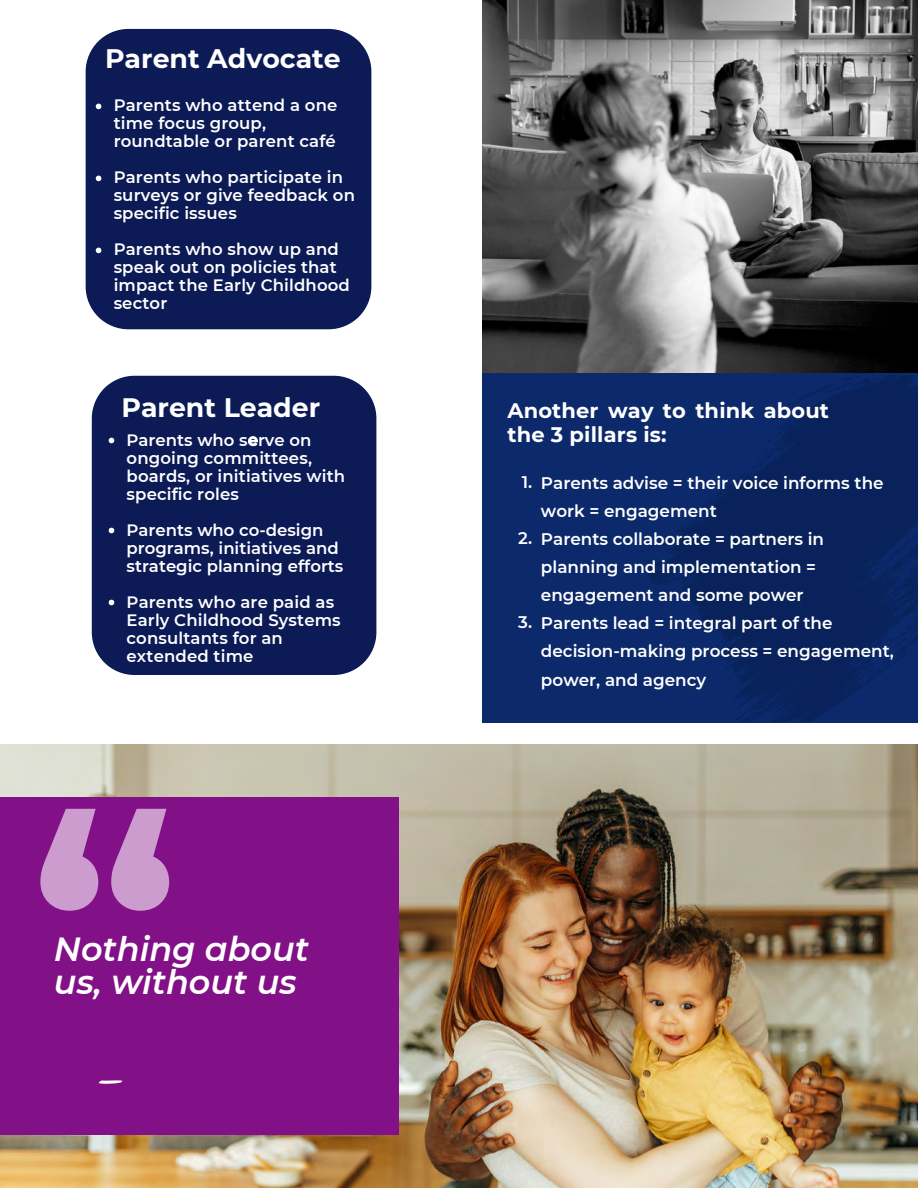
<style>
.page{position:relative;width:918px;height:1188px;background:#fff}
.page>*{position:absolute;margin:0;border:0;box-sizing:border-box;transform-origin:0 0}
.t1{font:700 300px "Montserrat";color:#fff}
.t2{font:italic 600 33.45px/33.5px "Montserrat";color:#fff}
.t3{font:700 26.85px "Montserrat";color:#fff}
.t4{font:700 21px/23.5px "Montserrat";letter-spacing:.01em;color:#fff}
.t5{font:600 16.8px/28.2px "Montserrat";color:#fff}
.t6{font:600 16.5px/18px "Montserrat";letter-spacing:.01em;color:#fff}
</style>
<div class="page">
<img style="left:482px;top:0;width:436px;height:374px">
<div style="left:482px;top:374px;width:435px;height:349px;background:linear-gradient(to right,#0b2a6e,#09235c)"></div>
<img style="left:0;top:744px;width:918px;height:444px">
<div style="left:0;top:797px;width:399px;height:338px;background:#821188"></div>
<svg style="left:99px;top:1080px;width:23px;height:4px"></svg>
<div style="left:86px;top:29px;width:285px;height:300px;background:#0c1b55"></div>
<div style="left:92px;top:376px;width:284px;height:299px;background:#0c1b55"></div>
<svg style="left:96px;top:104px;width:5px;height:5px"></svg>
<svg style="left:96px;top:176px;width:5px;height:5px"></svg>
<svg style="left:96px;top:248px;width:5px;height:5px"></svg>
<svg style="left:109px;top:438px;width:5px;height:5px"></svg>
<svg style="left:109px;top:528px;width:5px;height:5px"></svg>
<svg style="left:109px;top:600px;width:5px;height:5px"></svg>
<svg style="left:109px;top:672px;width:5px;height:3px"></svg>
<h3 class="t3" style="left:105px;top:42px;width:237px">Parent Advocate</h3>
<p class="t6" style="left:114px;top:97px;width:225px">Parents who attend a one time focus group, roundtable or parent café</p>
<p class="t6" style="left:114px;top:169px;width:243px">Parents who participate in surveys or give feedback on specific issues</p>
<p class="t6" style="left:114px;top:241px;width:238px">Parents who show up and speak out on policies that impact the Early Childhood sector</p>
<h3 class="t3" style="left:121px;top:388px;width:200px">Parent Leader</h3>
<p class="t6" style="left:127px;top:431px;width:220px">Parents who serve on ongoing committees, boards, or initiatives with specific roles</p>
<p class="t6" style="left:127px;top:521px;width:218px">Parents who co-design programs, initiatives and strategic planning efforts</p>
<p class="t6" style="left:127px;top:593px;width:216px">Parents who are paid as<br>Early Childhood Systems consultants for an extended time</p>
<h1 class="t1" style="left:30px;top:741px;width:151px">“</h1>
<h2 class="t2" style="left:54px;top:932px;width:257px">Nothing about us, without us</h2>
<p class="t4" style="left:507px;top:399px;width:323px">Another way to think about the 3 pillars is:</p>
<p class="t5" style="left:522px;top:468px;width:12px">1.</p>
<p class="t5" style="left:518px;top:524px;width:15px">2.</p>
<p class="t5" style="left:518px;top:608px;width:15px">3.</p>
<p class="t5" style="left:541px;top:469px;width:354px">Parents advise = their voice informs the work = engagement<br>Parents collaborate = partners in planning and implementation = engagement and some power<br>Parents lead = integral part of the decision-making process = engagement, power, and agency</p>
</div>
